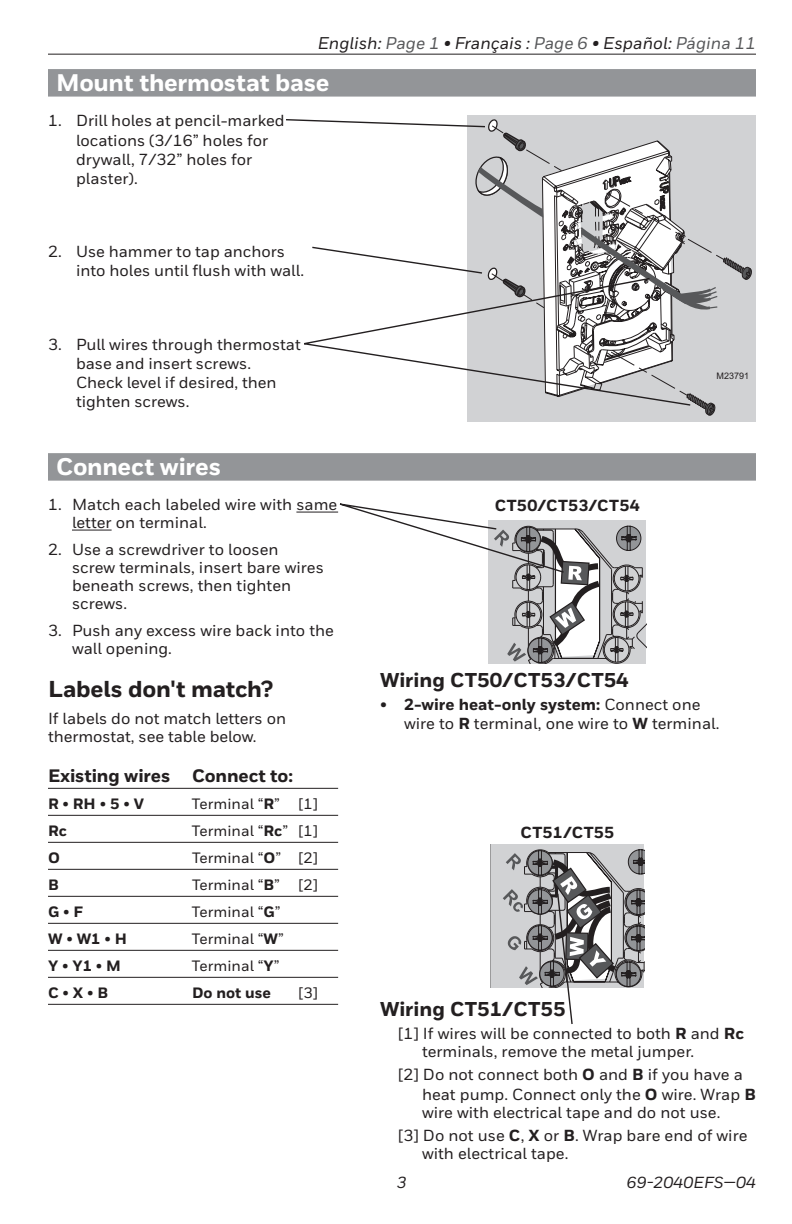
<style>
.page{position:relative;width:792px;height:1224px;background:#fff}
.page>*{position:absolute;margin:0;border:0;box-sizing:border-box;transform-origin:0 0}
.t1{font:800 24px "Honeywell Sans";letter-spacing:-.01em;color:#fff}
.t2{font:800 23px "Honeywell Sans";letter-spacing:-.01em;color:#231f20}
.t3{font:800 20px "Honeywell Sans";color:#231f20}
.t4{font:800 18px "Honeywell Sans";letter-spacing:-.005em;color:#231f20}
.t5{font:italic 500 17px "Honeywell Sans";color:#231f20}
.t6{font:500 16px/19.2px "Honeywell Sans";color:#231f20}
.t7{font:800 16px "Honeywell Sans";letter-spacing:.015em;color:#231f20}
.t8{font:italic 500 16px "Honeywell Sans";color:#231f20}
.t9{font:500 15px "Honeywell Sans";color:#231f20}
.t10{font:800 15px "Honeywell Sans";color:#231f20}
.t11{font:9px "Arial";color:#231f20}
.s1{color:#57585a}
.s2{font-weight:500}
.s3{font-weight:800}
</style>
<div class="page">
<hr style="left:48px;top:54px;width:708px;height:1px;background:#231f20">
<div style="left:467px;top:115px;width:289px;height:307px;background:#d1d2d4"></div>
<svg style="left:490px;top:844px;width:154px;height:180px"></svg>
<div style="left:48px;top:69px;width:708px;height:28px;background:#939598"></div>
<svg style="left:286px;top:119px;width:466px;height:297px"></svg>
<hr style="left:296px;top:512px;width:42px;height:1px;background:#231f20">
<hr style="left:72px;top:530px;width:40px;height:1px;background:#231f20">
<hr style="left:48px;top:788px;width:290px;height:1px;background:#231f20">
<hr style="left:48px;top:815px;width:290px;height:1px;background:#231f20">
<hr style="left:48px;top:842px;width:290px;height:1px;background:#231f20">
<hr style="left:48px;top:869px;width:290px;height:1px;background:#231f20">
<hr style="left:48px;top:896px;width:290px;height:1px;background:#231f20">
<hr style="left:48px;top:923px;width:290px;height:1px;background:#231f20">
<hr style="left:48px;top:950px;width:290px;height:1px;background:#231f20">
<hr style="left:48px;top:977px;width:290px;height:1px;background:#231f20">
<hr style="left:48px;top:1004px;width:290px;height:1px;background:#231f20">
<svg style="left:296px;top:277px;width:396px;height:130px"></svg>
<svg style="left:320px;top:503px;width:326px;height:161px"></svg>
<div style="left:48px;top:453px;width:708px;height:28px;background:#939598"></div>
<p class="t5" style="left:318px;top:33px;width:440px">English: <span class="s1">Page 1</span> • Français : <span class="s1">Page 6</span> • Español: <span class="s1">Página 11</span></p>
<h1 class="t1" style="left:56px;top:68px;width:275px">Mount thermostat base</h1>
<p class="t6" style="left:76px;top:112px;width:210px;text-indent:-28px">1. Drill holes at pencil-marked locations (3/16” holes for drywall, 7/32” holes for plaster).</p>
<p class="t6" style="left:76px;top:242px;width:230px;text-indent:-28px">2. Use hammer to tap anchors into holes until flush with wall.</p>
<p class="t6" style="left:76px;top:335px;width:226px;text-indent:-28px">3. Pull wires through thermostat base and insert screws.<br>Check level if desired, then tighten screws.</p>
<h1 class="t1" style="left:56px;top:452px;width:167px">Connect wires</h1>
<p class="t6" style="left:72px;top:496px;width:267px;line-height:18px;text-indent:-24px">1. Match each labeled wire with same letter on terminal.</p>
<p class="t6" style="left:72px;top:541px;width:253px;line-height:18px;text-indent:-24px">2. Use a screwdriver to loosen screw terminals, insert bare wires beneath screws, then tighten screws.</p>
<p class="t6" style="left:72px;top:622px;width:263px;line-height:18px;text-indent:-24px">3. Push any excess wire back into the wall opening.</p>
<h2 class="t2" style="left:48px;top:675px;width:226px">Labels don't match?</h2>
<p class="t6" style="left:48px;top:710px;width:240px;line-height:18px">If labels do not match letters on thermostat, see table below.</p>
<p class="t4" style="left:48px;top:765px;width:247px">Existing wires Connect to:</p>
<p class="t10" style="left:48px;top:795px;width:97px">R <span class="s2">•</span> RH <span class="s2">•</span> 5 <span class="s2">•</span> V</p>
<p class="t9" style="left:192px;top:795px;width:128px">Terminal “<span class="s3">R</span>” [1]</p>
<p class="t10" style="left:48px;top:822px;width:20px">Rc</p>
<p class="t9" style="left:192px;top:822px;width:128px">Terminal “<span class="s3">Rc</span>” [1]</p>
<p class="t10" style="left:48px;top:849px;width:13px">O</p>
<p class="t9" style="left:192px;top:849px;width:128px">Terminal “<span class="s3">O</span>” [2]</p>
<p class="t10" style="left:48px;top:876px;width:12px">B</p>
<p class="t9" style="left:192px;top:876px;width:128px">Terminal “<span class="s3">B</span>” [2]</p>
<p class="t10" style="left:48px;top:903px;width:36px">G <span class="s2">•</span> F</p>
<p class="t9" style="left:192px;top:903px;width:90px">Terminal “<span class="s3">G</span>”</p>
<p class="t10" style="left:48px;top:930px;width:81px">W <span class="s2">•</span> W1 <span class="s2">•</span> H</p>
<p class="t9" style="left:192px;top:930px;width:93px">Terminal “<span class="s3">W</span>”</p>
<p class="t10" style="left:48px;top:957px;width:75px">Y <span class="s2">•</span> Y1 <span class="s2">•</span> M</p>
<p class="t9" style="left:192px;top:957px;width:89px">Terminal “<span class="s3">Y</span>”</p>
<p class="t10" style="left:48px;top:984px;width:62px">C <span class="s2">•</span> X <span class="s2">•</span> B</p>
<p class="t10" style="left:192px;top:984px;width:81px">Do not use</p>
<p class="t9" style="left:298px;top:984px;width:21px">[3]</p>
<p class="t7" style="left:495px;top:496px;width:147px">CT50/CT53/CT54</p>
<p class="t11" style="left:717px;top:370px;width:34px">M23791</p>
<p class="t3" style="left:380px;top:668px;width:250px">Wiring CT50/CT53/CT54</p>
<p class="t6" style="left:404px;top:695px;width:317px;text-indent:-24px">• <span class="s3">2-wire heat-only system:</span> Connect one wire to <span class="s3">R</span> terminal, one wire to <span class="s3">W</span> terminal.</p>
<p class="t7" style="left:521px;top:823px;width:95px">CT51/CT55</p>
<p class="t3" style="left:380px;top:997px;width:187px">Wiring CT51/CT55</p>
<p class="t6" style="left:422px;top:1025px;width:324px;line-height:18px;text-indent:-24px">[1] If wires will be connected to both <span class="s3">R</span> and <span class="s3">Rc </span>terminals, remove the metal jumper.</p>
<p class="t6" style="left:422px;top:1064px;width:335px;line-height:20px;text-indent:-24px">[2] Do not connect both <span class="s3">O</span> and <span class="s3">B</span> if you have a heat pump. Connect only the <span class="s3">O</span> wire. Wrap <span class="s3">B</span></p>
<p class="t6" style="left:398px;top:1101px;width:351px;line-height:22.8px;text-align:center">wire with electrical tape and do not use.<br>[3] Do not use <span class="s3">C</span>, <span class="s3">X</span> or <span class="s3">B</span>. Wrap bare end of wire</p>
<p class="t6" style="left:422px;top:1144px;width:148px">with electrical tape.</p>
<p class="t8" style="left:397px;top:1173px;width:11px">3</p>
<p class="t8" style="left:627px;top:1173px;width:131px">69-2040EFS—04</p>
</div>
